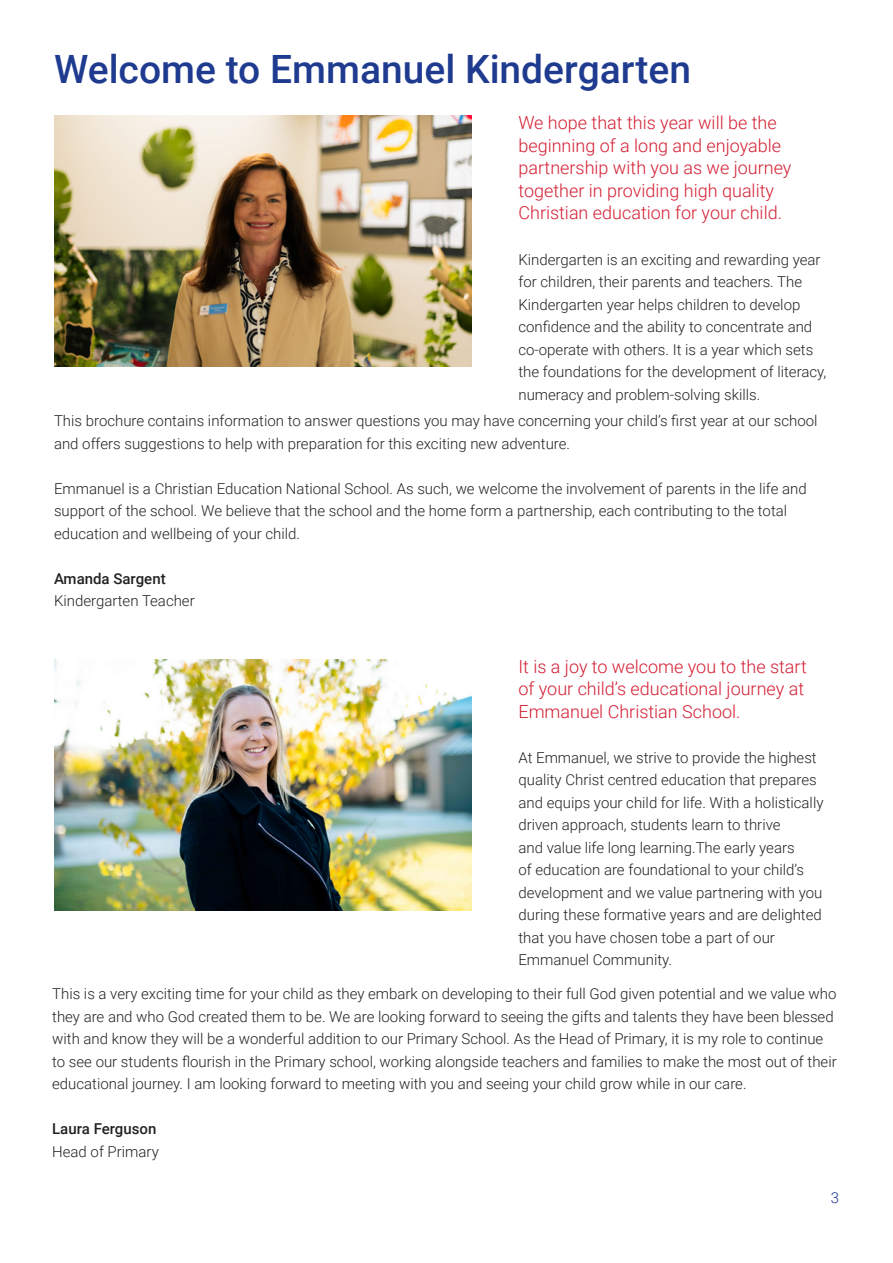
<style>
.page{position:relative;width:893px;height:1263px;background:#fff}
.page>*{position:absolute;margin:0;border:0;box-sizing:border-box;transform-origin:0 0}
.t1{font:500 39px "Roboto";color:#1f3b90}
.t2{font:300 18px/22.5px "Roboto";color:#d41f34}
.t3{font:300 15px/22.5px "Roboto";color:#212322}
.t4{font:500 15px "Roboto";color:#212322}
.t5{font:300 15px "Roboto";color:#1f3b90}
</style>
<div class="page">
<img style="left:54px;top:116px;width:418px;height:251px">
<img style="left:54px;top:659px;width:418px;height:251px">
<h1 class="t1" style="left:54px;top:42px;width:639px">Welcome to Emmanuel Kindergarten</h1>
<p class="t2" style="left:518px;top:111px;width:275px">We hope that this year will be the beginning of a long and enjoyable partnership with you as we journey together in providing high quality Christian education for your child.</p>
<p class="t3" style="left:518px;top:247px;width:309px">Kindergarten is an exciting and rewarding year for children, their parents and teachers. The Kindergarten year helps children to develop confidence and the ability to concentrate and co-operate with others. It is a year which sets the foundations for the development of literacy, numeracy and problem-solving skills.</p>
<p class="t3" style="left:54px;top:409px;width:765px">This brochure contains information to answer questions you may have concerning your child’s first year at our school and offers suggestions to help with preparation for this exciting new adventure.</p>
<p class="t3" style="left:54px;top:477px;width:754px">Emmanuel is a Christian Education National School. As such, we welcome the involvement of parents in the life and support of the school. We believe that the school and the home form a partnership, each contributing to the total education and wellbeing of your child.</p>
<p class="t4" style="left:54px;top:568px;width:113px">Amanda Sargent</p>
<p class="t3" style="left:54px;top:589px;width:142px">Kindergarten Teacher</p>
<p class="t2" style="left:518px;top:654px;width:290px">It is a joy to welcome you to the start of your child’s educational journey at<br>Emmanuel Christian School.</p>
<p class="t3" style="left:518px;top:746px;width:307px">At Emmanuel, we strive to provide the highest quality Christ centred education that prepares and equips your child for life. With a holistically driven approach, students learn to thrive<br>and value life long learning.The early years<br>of education are foundational to your child’s development and we value partnering with you during these formative years and are delighted that you have chosen tobe a part of our Emmanuel Community.</p>
<p class="t3" style="left:52px;top:982px;width:786px">This is a very exciting time for your child as they embark on developing to their full God given potential and we value who they are and who God created them to be. We are looking forward to seeing the gifts and talents they have been blessed with and know they will be a wonderful addition to our Primary School. As the Head of Primary, it is my role to continue to see our students flourish in the Primary school, working alongside teachers and families to make the most out of their educational journey. I am looking forward to meeting with you and seeing your child grow while in our care.</p>
<p class="t4" style="left:52px;top:1118px;width:106px">Laura Ferguson</p>
<p class="t3" style="left:52px;top:1139px;width:108px">Head of Primary</p>
<p class="t5" style="left:831px;top:1187px;width:10px">3</p>
</div>
